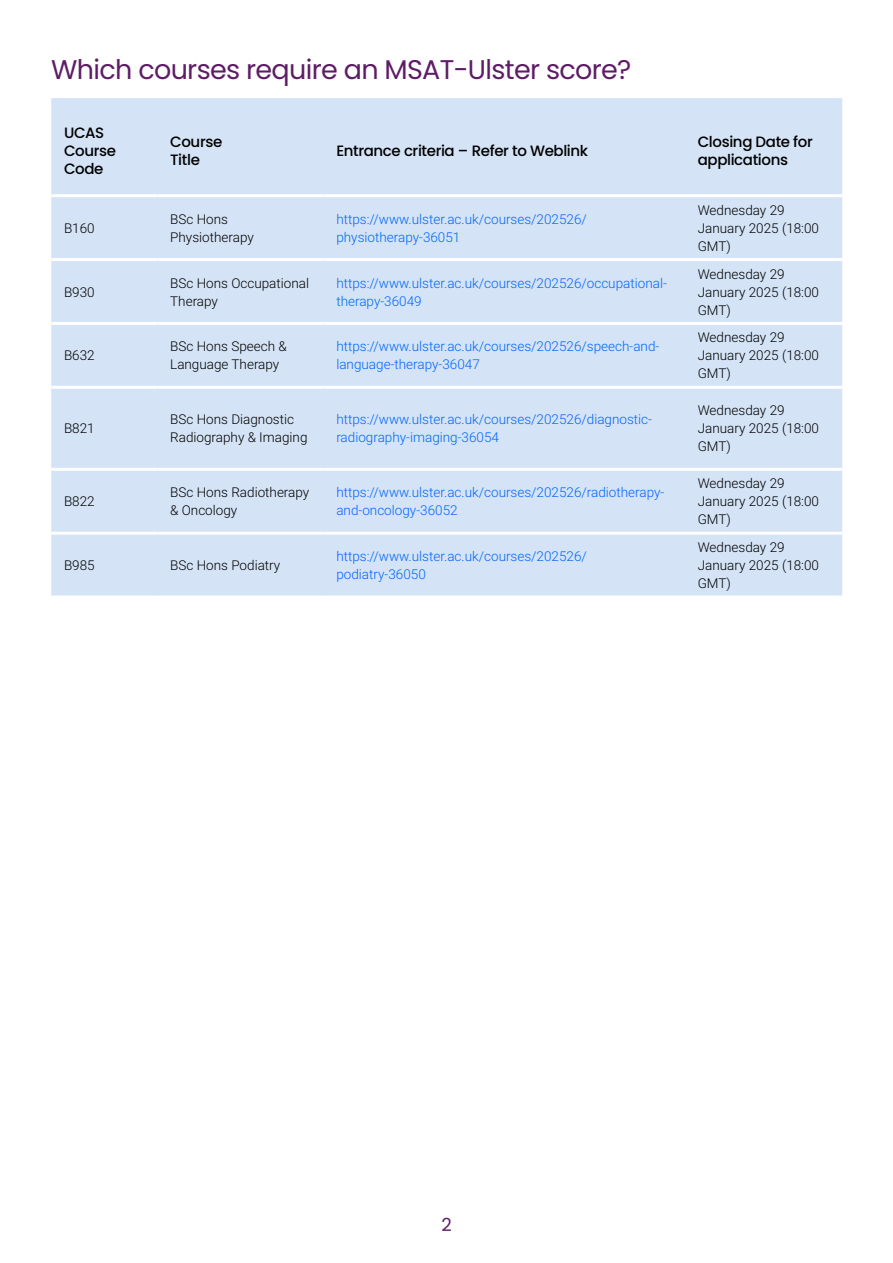
<style>
.page{position:relative;width:893px;height:1263px;background:#fff}
.page>*{position:absolute;margin:0;border:0;box-sizing:border-box;transform-origin:0 0}
.t1{font:27px "Poppins";letter-spacing:-.025em;color:#5e1c66}
.t2{font:18px "Poppins";color:#5e1c66}
.t3{font:500 15px/18px "Poppins";letter-spacing:-.025em;color:#000}
.t4{font:300 13.5px/18px "Roboto";color:#06f}
.t5{font:300 13.5px/18px "Roboto";color:#000}
</style>
<div class="page">
<div style="left:51px;top:101px;width:791px;height:494px;background:#d4e3f5"></div>
<hr style="left:51px;top:98px;width:106px;height:3px;background:#d4e3f5">
<hr style="left:157px;top:98px;width:167px;height:3px;background:#d4e3f5">
<hr style="left:324px;top:98px;width:361px;height:3px;background:#d4e3f5">
<hr style="left:685px;top:98px;width:157px;height:3px;background:#d4e3f5">
<hr style="left:51px;top:194px;width:106px;height:3px;background:#fff">
<hr style="left:157px;top:194px;width:167px;height:3px;background:#fff">
<hr style="left:324px;top:194px;width:361px;height:3px;background:#fff">
<hr style="left:685px;top:194px;width:157px;height:3px;background:#fff">
<hr style="left:51px;top:258px;width:106px;height:3px;background:#fff">
<hr style="left:157px;top:258px;width:167px;height:3px;background:#fff">
<hr style="left:324px;top:258px;width:361px;height:3px;background:#fff">
<hr style="left:685px;top:258px;width:157px;height:3px;background:#fff">
<hr style="left:51px;top:322px;width:106px;height:3px;background:#fff">
<hr style="left:157px;top:322px;width:167px;height:3px;background:#fff">
<hr style="left:324px;top:322px;width:361px;height:3px;background:#fff">
<hr style="left:685px;top:322px;width:157px;height:3px;background:#fff">
<hr style="left:51px;top:386px;width:106px;height:3px;background:#fff">
<hr style="left:157px;top:386px;width:167px;height:3px;background:#fff">
<hr style="left:324px;top:386px;width:361px;height:3px;background:#fff">
<hr style="left:685px;top:386px;width:157px;height:3px;background:#fff">
<hr style="left:51px;top:468px;width:106px;height:3px;background:#fff">
<hr style="left:157px;top:468px;width:167px;height:3px;background:#fff">
<hr style="left:324px;top:468px;width:361px;height:3px;background:#fff">
<hr style="left:685px;top:468px;width:157px;height:3px;background:#fff">
<hr style="left:51px;top:532px;width:106px;height:3px;background:#fff">
<hr style="left:157px;top:532px;width:167px;height:3px;background:#fff">
<hr style="left:324px;top:532px;width:361px;height:3px;background:#fff">
<hr style="left:685px;top:532px;width:157px;height:3px;background:#fff">
<h1 class="t1" style="left:51px;top:54px;width:582px">Which courses require an MSAT-Ulster score?</h1>
<p class="t3" style="left:64px;top:123px;width:54px">UCAS<br>Course<br>Code</p>
<p class="t3" style="left:170px;top:132px;width:54px">Course<br>Title</p>
<p class="t3" style="left:336px;top:141px;width:253px">Entrance criteria – Refer to Weblink</p>
<p class="t3" style="left:698px;top:132px;width:117px">Closing Date for applications</p>
<p class="t5" style="left:64px;top:218px;width:32px">B160</p>
<p class="t5" style="left:170px;top:209px;width:85px">BSc Hons<br>Physiotherapy</p>
<p class="t4" style="left:336px;top:209px;width:252px">https://www.ulster.ac.uk/courses/202526/ physiotherapy-36051</p>
<p class="t5" style="left:698px;top:200px;width:123px">Wednesday 29<br>January 2025 (18:00<br>GMT)</p>
<p class="t5" style="left:64px;top:282px;width:32px">B930</p>
<p class="t5" style="left:170px;top:273px;width:140px">BSc Hons Occupational<br>Therapy</p>
<p class="t4" style="left:336px;top:273px;width:332px">https://www.ulster.ac.uk/courses/202526/occupational&shy;therapy-36049</p>
<p class="t5" style="left:698px;top:264px;width:123px">Wednesday 29<br>January 2025 (18:00<br>GMT)</p>
<p class="t5" style="left:64px;top:346px;width:32px">B632</p>
<p class="t5" style="left:170px;top:337px;width:118px">BSc Hons Speech &amp;<br>Language Therapy</p>
<p class="t4" style="left:336px;top:337px;width:324px">https://www.ulster.ac.uk/courses/202526/speech-and&shy;language-therapy-36047</p>
<p class="t5" style="left:698px;top:328px;width:123px">Wednesday 29<br>January 2025 (18:00<br>GMT)</p>
<p class="t5" style="left:64px;top:419px;width:32px">B821</p>
<p class="t5" style="left:170px;top:410px;width:139px">BSc Hons Diagnostic<br>Radiography &amp; Imaging</p>
<p class="t4" style="left:336px;top:410px;width:317px">https://www.ulster.ac.uk/courses/202526/diagnostic&shy;radiography-imaging-36054</p>
<p class="t5" style="left:698px;top:401px;width:123px">Wednesday 29<br>January 2025 (18:00<br>GMT)</p>
<p class="t5" style="left:64px;top:492px;width:32px">B822</p>
<p class="t5" style="left:170px;top:483px;width:141px">BSc Hons Radiotherapy &amp; Oncology</p>
<p class="t4" style="left:336px;top:483px;width:329px">https://www.ulster.ac.uk/courses/202526/radiotherapy&shy;and-oncology-36052</p>
<p class="t5" style="left:698px;top:474px;width:123px">Wednesday 29<br>January 2025 (18:00<br>GMT)</p>
<p class="t5" style="left:64px;top:556px;width:32px">B985</p>
<p class="t5" style="left:170px;top:556px;width:112px">BSc Hons Podiatry</p>
<p class="t4" style="left:336px;top:547px;width:252px">https://www.ulster.ac.uk/courses/202526/ podiatry-36050</p>
<p class="t5" style="left:698px;top:538px;width:123px">Wednesday 29<br>January 2025 (18:00<br>GMT)</p>
<h2 class="t2" style="left:442px;top:1214px;width:12px">2</h2>
</div>
